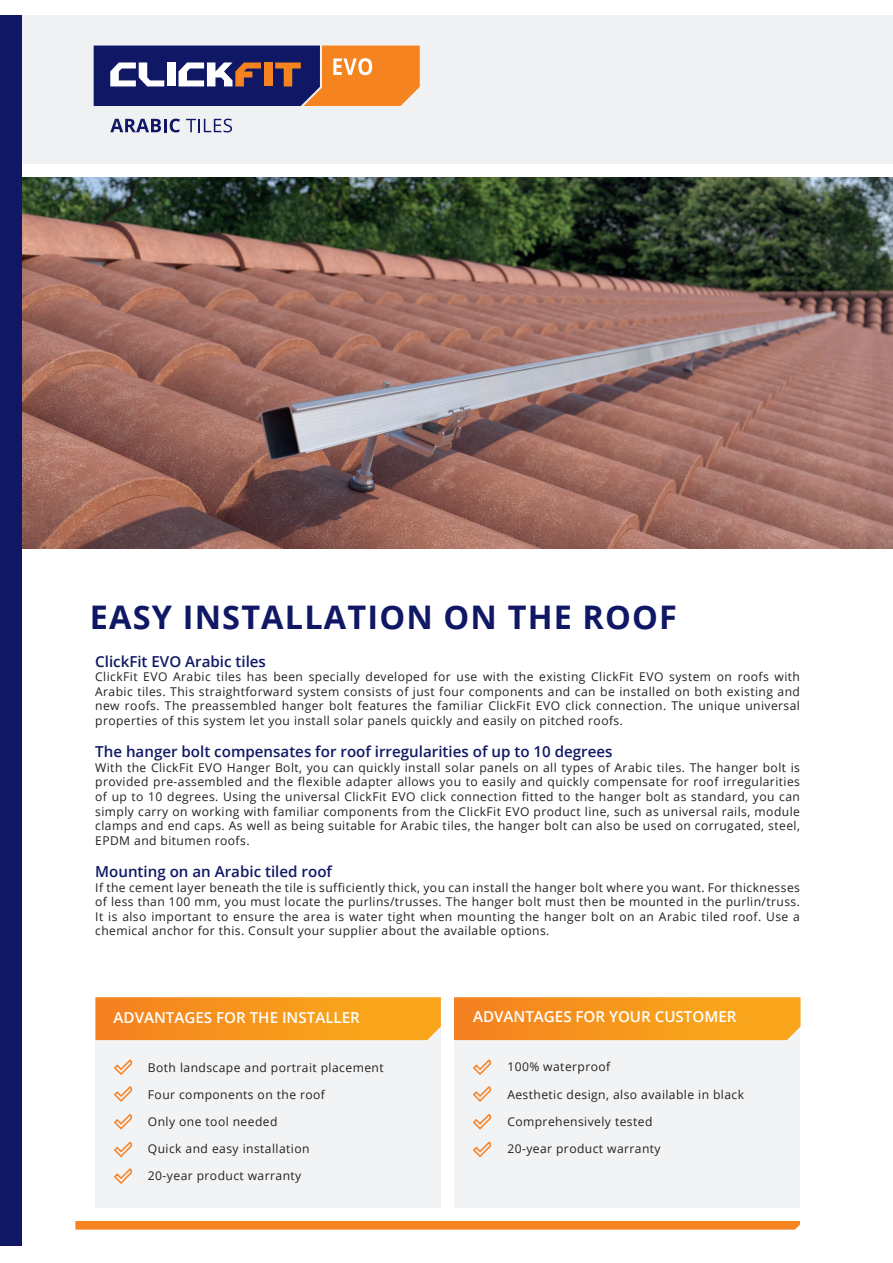
<style>
.page{position:relative;width:893px;height:1263px;background:#fff}
.page>*{position:absolute;margin:0;border:0;box-sizing:border-box;transform-origin:0 0}
.t1{font:700 32.55px "Open Sans";letter-spacing:.035em;color:#101865}
.t2{font:600 15.15px "Open Sans";color:#101865}
.t3{font:600 15.15px "Open Sans";color:#fff}
.t4{font:12.15px/14.5px "Open Sans";letter-spacing:.035em;color:#231f20;text-align:justify}
</style>
<div class="page">
<div style="left:95px;top:997px;width:705px;height:211px;background:#f2f3f4"></div>
<div style="left:17px;top:15px;width:876px;height:149px;background:#f0f1f2"></div>
<img style="left:22px;top:177px;width:871px;height:372px">
<div style="left:75px;top:1221px;width:725px;height:8px;background:#f58420"></div>
<div style="left:0;top:15px;width:22px;height:1230px;background:#101865"></div>
<svg style="left:95px;top:997px;width:346px;height:43px;background:#f79820"></svg>
<svg style="left:454px;top:997px;width:346px;height:43px;background:#f7971f"></svg>
<div style="left:441px;top:995px;width:13px;height:214px;background:#fff"></div>
<svg style="left:114px;top:1059px;width:18px;height:16px"></svg>
<svg style="left:114px;top:1086px;width:18px;height:16px"></svg>
<svg style="left:114px;top:1114px;width:18px;height:15px"></svg>
<svg style="left:114px;top:1168px;width:18px;height:16px"></svg>
<svg style="left:114px;top:1142px;width:18px;height:15px"></svg>
<svg style="left:473px;top:1059px;width:18px;height:16px"></svg>
<svg style="left:473px;top:1086px;width:18px;height:16px"></svg>
<svg style="left:473px;top:1114px;width:18px;height:15px"></svg>
<svg style="left:473px;top:1142px;width:18px;height:15px"></svg>
<svg style="left:94px;top:46px;width:326px;height:60px;background:#76555f"></svg>
<svg style="left:110px;top:119px;width:70px;height:13px"></svg>
<svg style="left:186px;top:119px;width:46px;height:13px"></svg>
<h1 class="t1" style="left:90px;top:594px;width:589px">EASY INSTALLATION ON THE ROOF</h1>
<p class="t2" style="left:95px;top:651px;width:172px">ClickFit EVO Arabic tiles</p>
<p class="t4" style="left:95px;top:669px;width:706px">ClickFit EVO Arabic tiles has been specially developed for use with the existing ClickFit EVO system on roofs with Arabic tiles. This straightforward system consists of just four components and can be installed on both existing and new roofs. The preassembled hanger bolt features the familiar ClickFit EVO click connection. The unique universal properties of this system let you install solar panels quickly and easily on pitched roofs.</p>
<p class="t2" style="left:95px;top:741px;width:519px">The hanger bolt compensates for roof irregularities of up to 10 degrees</p>
<p class="t4" style="left:95px;top:760px;width:706px">With the ClickFit EVO Hanger Bolt, you can quickly install solar panels on all types of Arabic tiles. The hanger bolt is provided pre-assembled and the flexible adapter allows you to easily and quickly compensate for roof irregularities of up to 10 degrees. Using the universal ClickFit EVO click connection fitted to the hanger bolt as standard, you can simply carry on working with familiar components from the ClickFit EVO product line, such as universal rails, module clamps and end caps. As well as being suitable for Arabic tiles, the hanger bolt can also be used on corrugated, steel, EPDM and bitumen roofs.</p>
<p class="t2" style="left:95px;top:861px;width:238px">Mounting on an Arabic tiled roof</p>
<p class="t4" style="left:95px;top:880px;width:706px">If the cement layer beneath the tile is sufficiently thick, you can install the hanger bolt where you want. For thicknesses of less than 100 mm, you must locate the purlins/trusses. The hanger bolt must then be mounted in the purlin/truss.<br>It is also important to ensure the area is water tight when mounting the hanger bolt on an Arabic tiled roof. Use a chemical anchor for this. Consult your supplier about the available options.</p>
<p class="t3" style="left:114px;top:1007px;width:248px">ADVANTAGES FOR THE INSTALLER</p>
<p class="t4" style="left:148px;top:1059px;width:237px">Both landscape and portrait placement</p>
<p class="t4" style="left:148px;top:1087px;width:179px">Four components on the roof</p>
<p class="t4" style="left:148px;top:1114px;width:131px">Only one tool needed</p>
<p class="t4" style="left:148px;top:1141px;width:163px">Quick and easy installation</p>
<p class="t4" style="left:148px;top:1168px;width:155px">20-year product warranty</p>
<p class="t3" style="left:473px;top:1006px;width:265px">ADVANTAGES FOR YOUR CUSTOMER</p>
<p class="t4" style="left:507px;top:1059px;width:104px">100% waterproof</p>
<p class="t4" style="left:507px;top:1086px;width:238px">Aesthetic design, also available in black</p>
<p class="t4" style="left:507px;top:1114px;width:147px">Comprehensively tested</p>
<p class="t4" style="left:507px;top:1141px;width:155px">20-year product warranty</p>
</div>
